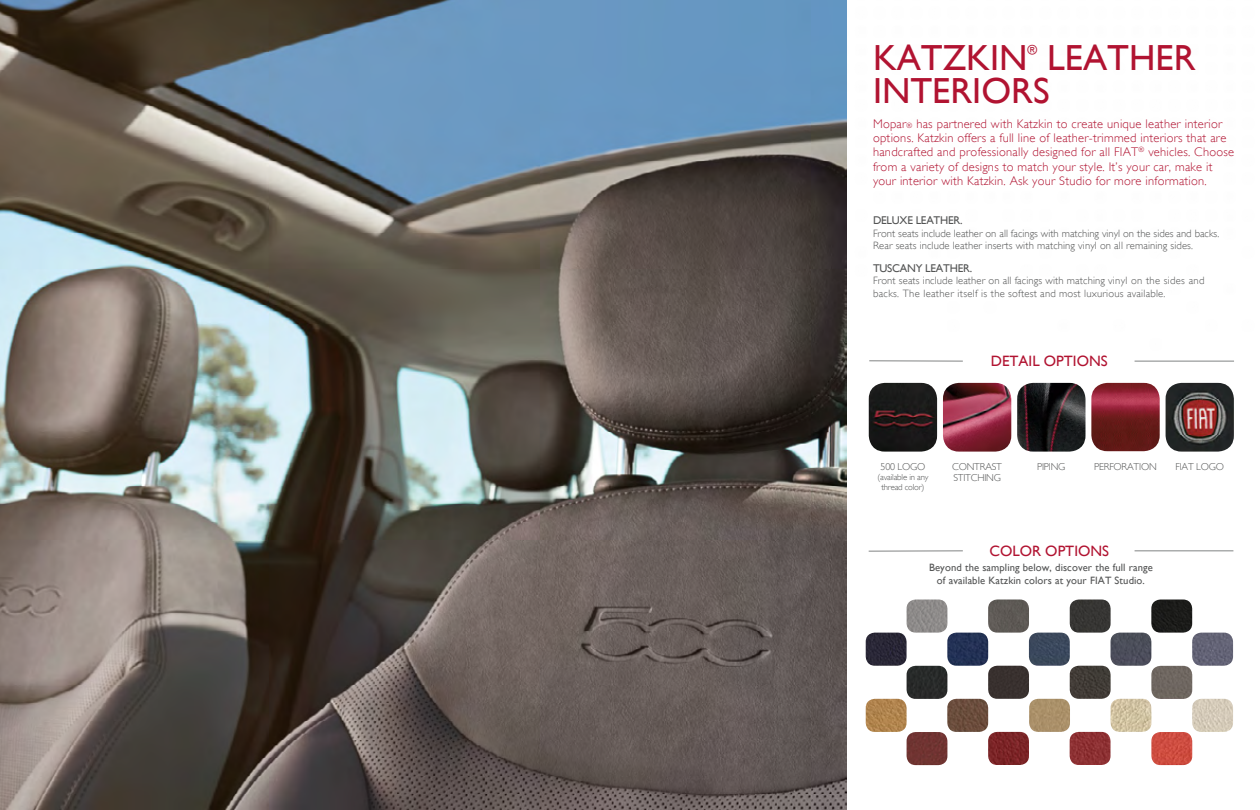
<style>
.page{position:relative;width:1260px;height:810px;background:#fff}
.page>*{position:absolute;margin:0;border:0;box-sizing:border-box;transform-origin:0 0}
.t1{font:36.25px/32.5px "Gill Sans";color:#b11331}
.t2{font:15px "Gill Sans";color:#b11331}
.t3{font:13.12px "Gill Sans";color:#b11331}
.t4{font:300 12.5px/14.4px "Gill Sans";letter-spacing:.02em;color:#b11331}
.t5{font:11.25px "Gill Sans";letter-spacing:-.02em;color:#535454}
.t6{font:300 10.62px/12.5px "Gill Sans";letter-spacing:.01em;color:#535454}
.t7{font:10.62px/12.5px "Gill Sans";letter-spacing:.01em;color:#535454;text-align:center}
.t8{font:300 10px "Gill Sans";letter-spacing:-.02em;color:#535454}
.t9{font:300 8.75px/10px "Gill Sans";letter-spacing:-.02em;color:#535454;text-align:center}
.s1{font-size:7.25px}
</style>
<div class="page">
<img style="left:0;top:0;width:846px;height:810px">
<img style="left:1017px;top:383px;width:69px;height:69px">
<img style="left:1091px;top:383px;width:69px;height:68px">
<img style="left:866px;top:633px;width:41px;height:33px">
<img style="left:947px;top:633px;width:41px;height:33px">
<img style="left:1029px;top:633px;width:41px;height:33px">
<img style="left:1111px;top:633px;width:40px;height:33px">
<img style="left:943px;top:383px;width:68px;height:69px">
<img style="left:1166px;top:383px;width:68px;height:69px">
<img style="left:869px;top:383px;width:68px;height:69px">
<hr style="left:869px;top:551px;width:94px;height:1px;background:#818383">
<hr style="left:1135px;top:551px;width:98px;height:1px;background:#818383">
<img style="left:907px;top:600px;width:40px;height:33px">
<img style="left:988px;top:600px;width:41px;height:33px">
<img style="left:1070px;top:600px;width:41px;height:33px">
<img style="left:1151px;top:600px;width:41px;height:33px">
<img style="left:1029px;top:699px;width:41px;height:33px">
<img style="left:866px;top:699px;width:41px;height:33px">
<img style="left:1111px;top:699px;width:40px;height:33px">
<img style="left:947px;top:699px;width:41px;height:33px">
<img style="left:907px;top:666px;width:40px;height:33px">
<img style="left:988px;top:666px;width:41px;height:33px">
<img style="left:1070px;top:666px;width:41px;height:33px">
<img style="left:1192px;top:633px;width:41px;height:33px">
<img style="left:1151px;top:666px;width:41px;height:33px">
<img style="left:988px;top:732px;width:41px;height:33px">
<img style="left:907px;top:732px;width:40px;height:33px">
<img style="left:1192px;top:699px;width:41px;height:33px">
<img style="left:1070px;top:732px;width:41px;height:33px">
<img style="left:1151px;top:732px;width:41px;height:33px">
<hr style="left:869px;top:360px;width:94px;height:1px;background:#818383">
<hr style="left:1135px;top:361px;width:99px;height:1px;background:#818383">
<h1 class="t1" style="left:873px;top:41px;width:156px">KATZKIN</h1>
<p class="t3" style="left:1027px;top:42px;width:11px">®</p>
<h1 class="t1" style="left:873px;top:41px;width:324px;text-indent:174px">LEATHER<br>INTERIORS</h1>
<p class="t4" style="left:873px;top:116px;width:363px">Mopar<span class="s1">®</span> has partnered with Katzkin to create unique leather interior options. Katzkin offers a full line of leather-trimmed interiors that are handcrafted and professionally designed for all FIAT<sup>®</sup> vehicles. Choose from a variety of designs to match your style. It’s your car, make it your interior with Katzkin. Ask your Studio for more information.</p>
<p class="t5" style="left:873px;top:214px;width:91px">DELUXE LEATHER.</p>
<p class="t6" style="left:873px;top:227px;width:348px">Front seats include leather on all facings with matching vinyl on the sides and backs.<br>Rear seats include leather inserts with matching vinyl on all remaining sides.</p>
<p class="t5" style="left:873px;top:261px;width:101px">TUSCANY LEATHER.</p>
<p class="t6" style="left:873px;top:274px;width:333px">Front seats include leather on all facings with matching vinyl on the sides and backs. The leather itself is the softest and most luxurious available.</p>
<p class="t2" style="left:991px;top:352px;width:118px">DETAIL OPTIONS</p>
<p class="t8" style="left:881px;top:461px;width:46px">500 LOGO</p>
<p class="t9" style="left:877px;top:472px;width:53px">(available in any thread color)</p>
<p class="t8" style="left:952px;top:461px;width:51px">CONTRAST</p>
<p class="t8" style="left:1037px;top:461px;width:30px">PIPING</p>
<p class="t8" style="left:953px;top:472px;width:49px">STITCHING</p>
<p class="t8" style="left:1094px;top:461px;width:64px">PERFORATION</p>
<p class="t8" style="left:1176px;top:461px;width:50px">FIAT LOGO</p>
<p class="t2" style="left:989px;top:542px;width:121px">COLOR OPTIONS</p>
<p class="t7" style="left:929px;top:561px;width:225px">Beyond the sampling below, discover the full range of available Katzkin colors at your FIAT Studio.</p>
</div>
